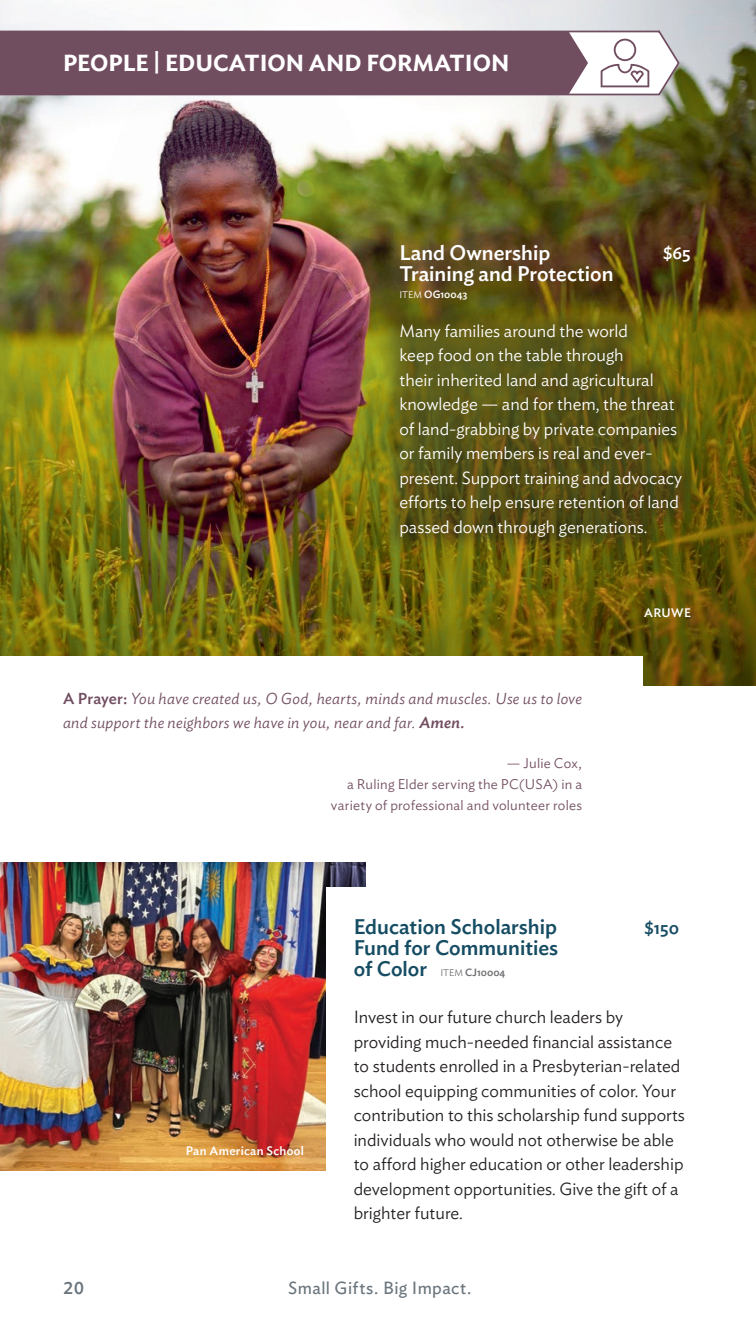
<style>
.page{position:relative;width:756px;height:1323px;background:#fff}
.page>*{position:absolute;margin:0;border:0;box-sizing:border-box;transform-origin:0 0}
.t1{font:600 23.1px "Ideal Sans";color:#fff}
.t2{font:500 21px/21px "Ideal Sans";color:#154c62;text-align:justify}
.t3{font:500 21px/21px "Ideal Sans";color:#fff}
.t4{font:300 17.5px/24.5px "Ideal Sans";color:#231f20}
.t5{font:300 17.5px/24.5px "Ideal Sans";color:#fff}
.t6{font:17.5px "Ideal Sans";letter-spacing:.025em;color:#6a757d}
.t7{font:500 17.5px "Ideal Sans";color:#154c62}
.t8{font:500 17.5px "Ideal Sans";color:#fff}
.t9{font:500 17.5px "Ideal Sans";color:#6a757d}
.Body_Copy_-_Quote{font:italic 300 15.75px/24.5px "Ideal Sans";letter-spacing:.015em;color:#714d60}
.Body_Copy_-_Quote-2{font:300 14px/21px "Ideal Sans";letter-spacing:.02em;color:#714d60;text-align:right}
.Photo_Credit{font:500 12.25px "Ideal Sans";letter-spacing:.025em;color:#fff}
.t10{font:500 10.5px "Ideal Sans";color:#fff}
.s1{font-weight:300;font-size:9.62px}
.s2{font-weight:500;font-style:normal}
.s3{font-weight:500}
.s4{font-weight:300;font-size:9.62px;color:#6c6d70}
.s5{font-size:10.5px;color:#6c6d70}
</style>
<div class="page">
<img style="left:0;top:0;width:756px;height:685px">
<img style="left:0;top:863px;width:366px;height:308px">
<div style="left:326px;top:887px;width:403px;height:304px;background:#fff"></div>
<div style="left:379px;top:303px;width:324px;height:255px;background:#231f20;opacity:.5"></div>
<svg style="left:0;top:29px;width:681px;height:72px"></svg>
<div style="left:0;top:31px;width:588px;height:64px;background:#714d60"></div>
<svg style="left:601px;top:39px;width:48px;height:48px"></svg>
<div style="left:0;top:657px;width:643px;height:167px;background:#fff"></div>
<p class="t1" style="left:63px;top:45px;width:448px">PEOPLE | EDUCATION AND FORMATION</p>
<p class="t3" style="left:399px;top:241px;width:216px">Land Ownership<br>Training and Protection</p>
<p class="t10" style="left:399px;top:287px;width:70px"><span class="s1">ITEM</span> OG10043</p>
<p class="t8" style="left:663px;top:239px;width:29px">$65</p>
<p class="t5" style="left:399px;top:317px;width:284px">Many families around the world<br>keep food on the table through<br>their inherited land and agricultural knowledge — and for them, the threat of land-grabbing by private companies or family members is real and ever&shy;present. Support training and advocacy efforts to help ensure retention of land passed down through generations.</p>
<p class="Body_Copy_-_Quote" style="left:63px;top:684px;width:521px"><span class="s2">A Prayer:</span> You have created us, O God, hearts, minds and muscles. Use us to love and support the neighbors we have in you, near and far. <span class="s3">Amen.</span></p>
<p class="Body_Copy_-_Quote-2" style="left:331px;top:751px;width:253px">— Julie Cox,<br>a Ruling Elder serving the PC(USA) in a variety of professional and volunteer roles</p>
<p class="t2" style="left:354px;top:915px;width:206px">Education Scholarship Fund for Communities of Color <span class="s4">ITEM</span> <span class="s5">CJ10004</span></p>
<p class="Photo_Credit" style="left:644px;top:603px;width:48px">ARUWE</p>
<p class="t7" style="left:644px;top:915px;width:36px">$150</p>
<p class="Photo_Credit" style="left:186px;top:1141px;width:120px">Pan American School</p>
<p class="t4" style="left:354px;top:1004px;width:333px">Invest in our future church leaders by providing much-needed financial assistance to students enrolled in a Presbyterian-related school equipping communities of color. Your contribution to this scholarship fund supports individuals who would not otherwise be able to afford higher education or other leadership development opportunities. Give the gift of a brighter future.</p>
<p class="t9" style="left:64px;top:1274px;width:22px">20</p>
<p class="t6" style="left:288px;top:1274px;width:185px">Small Gifts. Big Impact.</p>
</div>
